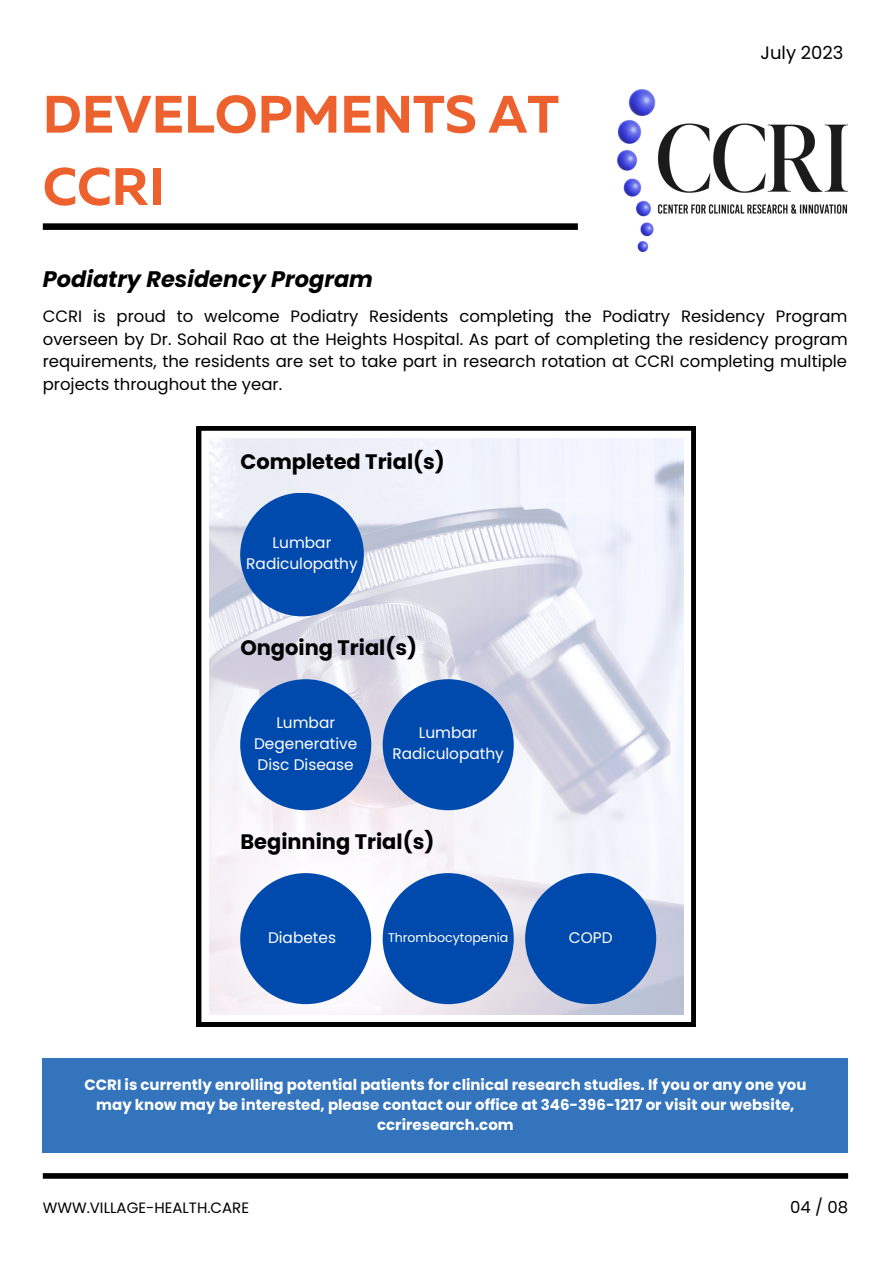
<style>
.page{position:relative;width:893px;height:1264px;background:#fff}
.page>*{position:absolute;margin:0;border:0;box-sizing:border-box;transform-origin:0 0}
.t1{font:700 52.5px/72.3px "Muller";color:#ec612d}
.t2{font:italic 700 22.5px "Poppins";color:#000}
.t3{font:700 21px "Poppins";color:#000}
.t4{font:18px "Poppins";color:#000}
.t5{font:16.5px/22.5px "Poppins";color:#000;text-align:justify}
.t6{font:15.3px/21px "Poppins";color:#fff;text-align:center}
.t7{font:700 15px/20.2px "Poppins";color:#fff;text-align:center}
.t8{font:15px "Poppins";color:#000}
.t9{font:12.6px "Poppins";color:#fff}
</style>
<div class="page">
<div style="left:43px;top:1173px;width:805px;height:5px;background:#000"></div>
<div style="left:43px;top:1058px;width:805px;height:94px;background:#3474bd"></div>
<img style="left:617px;top:89px;width:230px;height:162px">
<div style="left:43px;top:223px;width:535px;height:7px;background:#000"></div>
<svg style="left:197px;top:426px;width:498px;height:600px"></svg>
<img style="left:209px;top:438px;width:474px;height:576px">
<div style="left:240px;top:492px;width:124px;height:124px;background:#004aad;border-radius:50%"></div>
<div style="left:240px;top:679px;width:131px;height:131px;background:#004aad;border-radius:50%"></div>
<div style="left:382px;top:679px;width:131px;height:131px;background:#004aad;border-radius:50%"></div>
<div style="left:240px;top:873px;width:131px;height:131px;background:#004aad;border-radius:50%"></div>
<div style="left:382px;top:873px;width:131px;height:131px;background:#004aad;border-radius:50%"></div>
<div style="left:525px;top:873px;width:131px;height:131px;background:#004aad;border-radius:50%"></div>
<p class="t1" style="left:43px;top:82px;width:518px">DEVELOPMENTS AT<br>CCRI</p>
<p class="t2" style="left:43px;top:263px;width:332px">Podiatry Residency Program</p>
<p class="t4" style="left:760px;top:40px;width:84px">July 2023</p>
<p class="t5" style="left:43px;top:305px;width:806px">CCRI is proud to welcome Podiatry Residents completing the Podiatry Residency Program overseen by Dr. Sohail Rao at the Heights Hospital. As part of completing the residency program requirements, the residents are set to take part in research rotation at CCRI completing multiple projects throughout the year.</p>
<p class="t3" style="left:240px;top:446px;width:206px">Completed Trial(s)</p>
<p class="t6" style="left:246px;top:532px;width:113px">Lumbar<br>Radiculopathy</p>
<p class="t3" style="left:240px;top:633px;width:178px">Ongoing Trial(s)</p>
<p class="t6" style="left:254px;top:712px;width:105px">Lumbar<br>Degenerative<br>Disc Disease</p>
<p class="t6" style="left:392px;top:722px;width:113px">Lumbar<br>Radiculopathy</p>
<p class="t3" style="left:240px;top:827px;width:195px">Beginning Trial(s)</p>
<p class="t6" style="left:268px;top:927px;width:69px">Diabetes</p>
<p class="t9" style="left:388px;top:928px;width:122px">Thrombocytopenia</p>
<p class="t6" style="left:568px;top:927px;width:45px">COPD</p>
<p class="t7" style="left:84px;top:1074px;width:723px">CCRI is currently enrolling potential patients for clinical research studies. If you or any one you may know may be interested, please contact our office at 346-396-1217 or visit our website, ccriresearch.com</p>
<p class="t8" style="left:43px;top:1196px;width:208px">WWW.VILLAGE-HEALTH.CARE</p>
<p class="t5" style="left:790px;top:1195px;width:60px">04 / 08</p>
</div>
